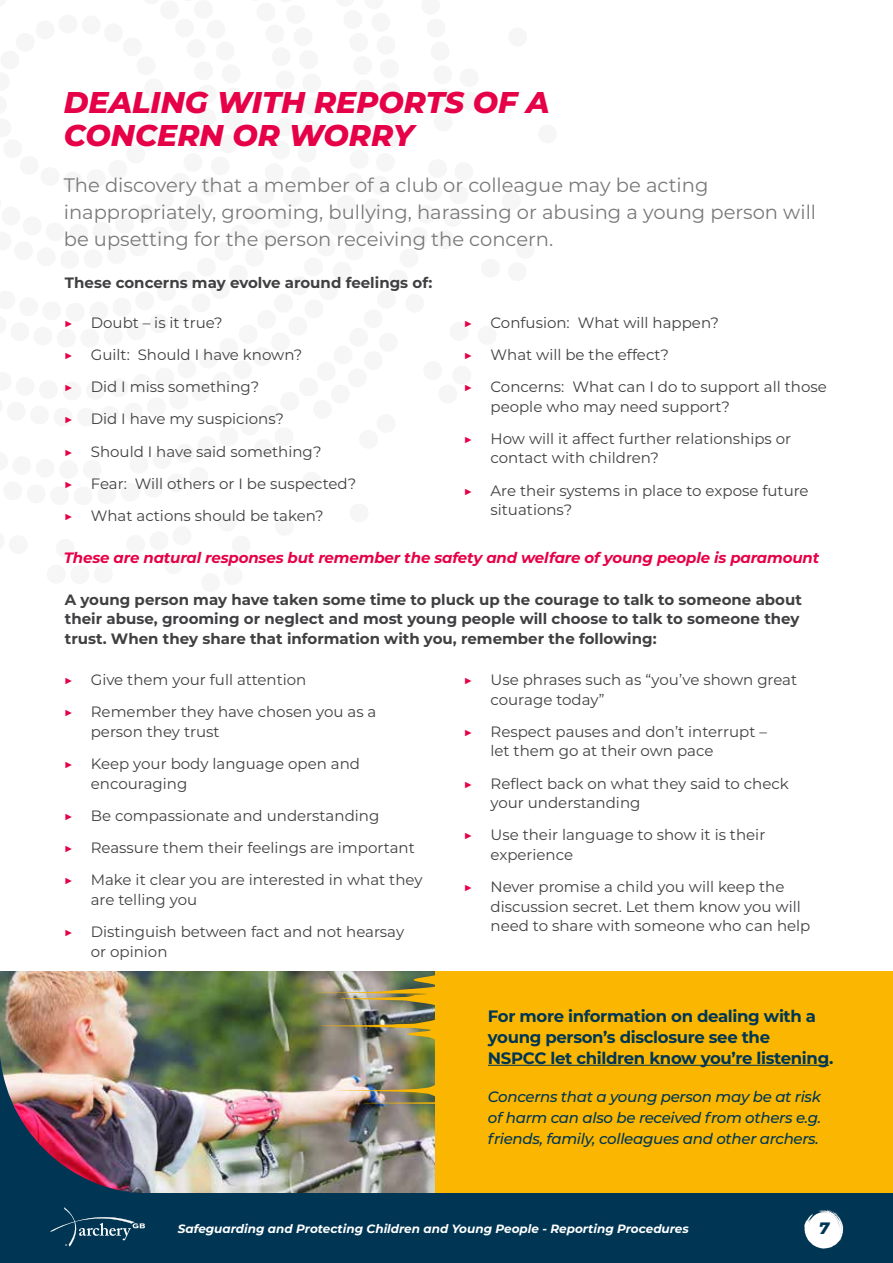
<style>
.page{position:relative;width:893px;height:1263px;background:#fff}
.page>*{position:absolute;margin:0;border:0;box-sizing:border-box;transform-origin:0 0}
.t1{font:italic 800 30px/33px "Montserrat";color:#e60047}
.t2{font:19.5px/27px "Montserrat";color:#79797b}
.t3{font:700 16.5px/21px "Montserrat";letter-spacing:-.02em;color:#003654}
.t4{font:italic 800 16.5px "Montserrat";color:#003654}
.t5{font:15px/32.2px "Montserrat";color:#404042}
.t6{font:700 15px/19.5px "Montserrat";color:#404042}
.t7{font:italic 500 15px/21px "Montserrat";letter-spacing:-.02em;color:#003654;text-align:justify}
.t8{font:italic 700 15px "Montserrat";letter-spacing:-.01em;color:#e60047}
.t9{font:italic 700 12px "Montserrat";color:#fff}
.s1{color:#e60047}
</style>
<div class="page">
<img style="left:0;top:972px;width:363px;height:222px">
<div style="left:436px;top:972px;width:457px;height:291px;background:#fab600"></div>
<svg style="left:317px;top:972px;width:457px;height:130px"></svg>
<svg style="left:363px;top:1102px;width:174px;height:92px"></svg>
<hr style="left:488px;top:1065px;width:341px;height:1px;background:#003654">
<div style="left:0;top:1194px;width:893px;height:69px;background:#003654"></div>
<img style="left:0;top:1025px;width:178px;height:221px">
<svg style="left:774px;top:1064px;width:114px;height:185px"></svg>
<div style="left:808px;top:1212px;width:31px;height:31px;background:#fff;border-radius:50%"></div>
<h1 class="t1" style="left:64px;top:84px;width:488px">DEALING WITH REPORTS OF A<br>CONCERN OR WORRY</h1>
<h2 class="t2" style="left:64px;top:171px;width:754px">The discovery that a member of a club or colleague may be acting inappropriately, grooming, bullying, harassing or abusing a young person will be upsetting for the person receiving the concern.</h2>
<p class="t6" style="left:65px;top:272px;width:369px">These concerns may evolve around feelings of:</p>
<p class="t5" style="left:64px;top:306px;width:294px"><span class="s1">▶</span> Doubt – is it true?<br><span class="s1">▶</span> Guilt: Should I have known?<br><span class="s1">▶</span> Did I miss something?<br><span class="s1">▶</span> Did I have my suspicions?<br><span class="s1">▶</span> Should I have said something?<br><span class="s1">▶</span> Fear: Will others or I be suspected? <span class="s1">▶</span> What actions should be taken?</p>
<p class="t5" style="left:463px;top:306px;width:365px"><span class="s1">▶</span> Confusion: What will happen?<br><span class="s1">▶</span> What will be the effect?<br><span class="s1">▶</span> Concerns: What can I do to support all those</p>
<p class="t5" style="left:463px;top:390px;width:329px;text-indent:27px">people who may need support?<br><span class="s1">▶</span> How will it affect further relationships or</p>
<p class="t5" style="left:463px;top:441px;width:347px;text-indent:27px">contact with children?<br><span class="s1">▶</span> Are their systems in place to expose future</p>
<p class="t5" style="left:490px;top:493px;width:83px">situations?</p>
<p class="t8" style="left:64px;top:547px;width:757px">These are natural responses but remember the safety and welfare of young people is paramount</p>
<p class="t6" style="left:65px;top:589px;width:739px">A young person may have taken some time to pluck up the courage to talk to someone about their abuse, grooming or neglect and most young people will choose to talk to someone they trust. When they share that information with you, remember the following:</p>
<p class="t5" style="left:64px;top:663px;width:314px"><span class="s1">▶</span> Give them your full attention<br><span class="s1">▶</span> Remember they have chosen you as a</p>
<p class="t5" style="left:64px;top:715px;width:298px;text-indent:27px">person they trust<br><span class="s1">▶</span> Keep your body language open and</p>
<p class="t5" style="left:64px;top:766px;width:360px;text-indent:27px">encouraging<br><span class="s1">▶</span> Be compassionate and understanding<br><span class="s1">▶</span> Reassure them their feelings are important <span class="s1">▶</span> Make it clear you are interested in what they</p>
<p class="t5" style="left:64px;top:883px;width:342px;text-indent:27px">are telling you<br><span class="s1">▶</span> Distinguish between fact and not hearsay</p>
<p class="t5" style="left:91px;top:934px;width:78px">or opinion</p>
<p class="t5" style="left:490px;top:669px;width:308px;line-height:19.5px;text-indent:-27px"><span class="s1">▶</span> Use phrases such as “you’ve shown great courage today”</p>
<p class="t5" style="left:490px;top:721px;width:278px;line-height:19.5px;text-indent:-27px"><span class="s1">▶</span> Respect pauses and don’t interrupt – let them go at their own pace</p>
<p class="t5" style="left:490px;top:773px;width:300px;line-height:19.5px;text-indent:-27px"><span class="s1">▶</span> Reflect back on what they said to check your understanding</p>
<p class="t5" style="left:490px;top:825px;width:276px;line-height:19.5px;text-indent:-27px"><span class="s1">▶</span> Use their language to show it is their experience</p>
<p class="t5" style="left:490px;top:876px;width:321px;line-height:19.5px;text-indent:-27px"><span class="s1">▶</span> Never promise a child you will keep the discussion secret. Let them know you will need to share with someone who can help</p>
<p class="t3" style="left:488px;top:1004px;width:347px">For more information on dealing with a young person’s disclosure see the<br>NSPCC let children know you’re listening.</p>
<p class="t7" style="left:488px;top:1085px;width:335px">Concerns that a young person may be at risk of harm can also be received from others e.g. friends, family, colleagues and other archers.</p>
<p class="t9" style="left:178px;top:1219px;width:512px">Safeguarding and Protecting Children and Young People - Reporting Procedures</p>
<p class="t4" style="left:819px;top:1216px;width:12px">7</p>
</div>
